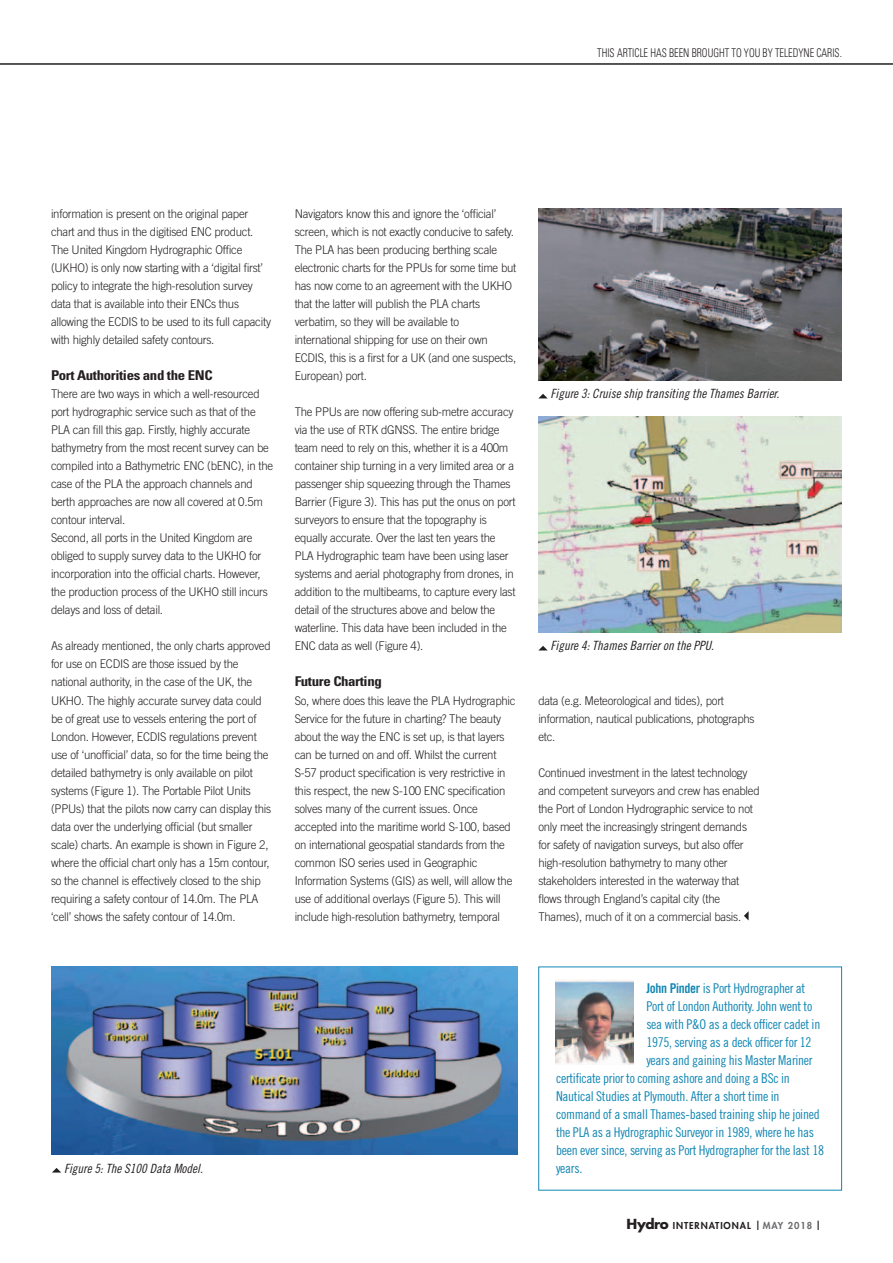
<style>
.page{position:relative;width:893px;height:1263px;background:#fff}
.page>*{position:absolute;margin:0;border:0;box-sizing:border-box;transform-origin:0 0}
.t1{font:13.5px "Trade Gothic Cond Eighteen";letter-spacing:-.02em;color:#1387b4}
.t2{font:700 condensed 13.5px "Univers";letter-spacing:-.025em;color:#231f20;scale:1.1 1}
.t3{font:12.75px "Trade Gothic Cond Eighteen Obl";color:#231f20}
.t4{font:300 12px/18px "Trade Gothic";letter-spacing:-.02em;color:#231f20;scale:.95 1}
.t5{font:300 condensed 12px "Univers";color:#231f20;scale:.85 1}
.t6{font:800 9.3px "Futura Std";letter-spacing:.1em;color:#231f20}
.s1{font-family:"Trade Gothic Bold Cond Twenty"}
.s2{font-weight:700;font-size:13.5px}
.s3{color:#6c6d70}
</style>
<div class="page">
<hr style="left:0;top:64px;width:893px;height:1px;background:#231f20">
<div style="left:538px;top:966px;width:304px;height:224px;border:1px solid #1387b4"></div>
<img style="left:555px;top:980px;width:79px;height:84px">
<svg style="left:539px;top:394px;width:8px;height:4px"></svg>
<svg style="left:539px;top:646px;width:8px;height:4px"></svg>
<svg style="left:52px;top:1168px;width:9px;height:4px"></svg>
<img style="left:538px;top:208px;width:304px;height:172px">
<img style="left:538px;top:416px;width:304px;height:217px">
<img style="left:51px;top:966px;width:466px;height:188px">
<svg style="left:744px;top:911px;width:5px;height:9px"></svg>
<p class="t5" style="left:597px;top:45px;width:289px">THIS ARTICLE HAS BEEN BROUGHT TO YOU BY TELEDYNE CARIS .</p>
<p class="t4" style="left:51px;top:205px;width:233px">information is present on the original paper chart and thus in the digitised ENC product.<br>The United Kingdom Hydrographic Office (UKHO) is only now starting with a ‘digital first’ policy to integrate the high-resolution survey data that is available into their ENCs thus allowing the ECDIS to be used to its full capacity with highly detailed safety contours.</p>
<p class="t2" style="left:51px;top:367px;width:148px">Port Authorities and the ENC</p>
<p class="t4" style="left:51px;top:385px;width:235px">There are two ways in which a well-resourced port hydrographic service such as that of the PLA can fill this gap. Firstly, highly accurate bathymetry from the most recent survey can be compiled into a Bathymetric ENC (bENC), in the case of the PLA the approach channels and berth approaches are now all covered at 0.5m contour interval.<br>Second, all ports in the United Kingdom are obliged to supply survey data to the UKHO for incorporation into the official charts. However, the production process of the UKHO still incurs delays and loss of detail.</p>
<p class="t4" style="left:51px;top:637px;width:233px">As already mentioned, the only charts approved for use on ECDIS are those issued by the national authority, in the case of the UK, the UKHO. The highly accurate survey data could be of great use to vessels entering the port of London. However, ECDIS regulations prevent use of ‘unofficial’ data, so for the time being the detailed bathymetry is only available on pilot systems (Figure 1). The Portable Pilot Units (PPUs) that the pilots now carry can display this data over the underlying official (but smaller scale) charts. An example is shown in Figure 2, where the official chart only has a 15m contour, so the channel is effectively closed to the ship requiring a safety contour of 14.0m. The PLA ‘cell’ shows the safety contour of 14.0m.</p>
<p class="t4" style="left:295px;top:205px;width:235px">Navigators know this and ignore the ‘official’ screen, which is not exactly conducive to safety.<br>The PLA has been producing berthing scale electronic charts for the PPUs for some time but has now come to an agreement with the UKHO that the latter will publish the PLA charts verbatim, so they will be available to international shipping for use on their own ECDIS, this is a first for a UK (and one suspects, European) port.</p>
<p class="t4" style="left:295px;top:403px;width:234px">The PPUs are now offering sub-metre accuracy via the use of RTK dGNSS. The entire bridge team need to rely on this, whether it is a 400m container ship turning in a very limited area or a passenger ship squeezing through the Thames Barrier (Figure 3). This has put the onus on port surveyors to ensure that the topography is equally accurate. Over the last ten years the PLA Hydrographic team have been using laser systems and aerial photography from drones, in addition to the multibeams, to capture every last detail of the structures above and below the waterline. This data have been included in the ENC data as well (Figure 4).</p>
<p class="t2" style="left:295px;top:673px;width:81px">Future Charting</p>
<p class="t4" style="left:295px;top:691px;width:234px">So, where does this leave the PLA Hydrographic Service for the future in charting? The beauty about the way the ENC is set up, is that layers can be turned on and off. Whilst the current S-57 product specification is very restrictive in this respect, the new S-100 ENC specification solves many of the current issues. Once accepted into the maritime world S-100, based on international geospatial standards from the common ISO series used in Geographic Information Systems (GIS) as well, will allow the use of additional overlays (Figure 5). This will include high-resolution bathymetry, temporal</p>
<p class="t3" style="left:551px;top:386px;width:230px">Figure 3: Cruise ship transiting the Thames Barrier.</p>
<p class="t3" style="left:551px;top:638px;width:165px">Figure 4: Thames Barrier on the PPU.</p>
<p class="t4" style="left:538px;top:691px;width:229px">data (e.g. Meteorological and tides), port information, nautical publications, photographs etc.</p>
<p class="t4" style="left:538px;top:763px;width:235px">Continued investment in the latest technology and competent surveyors and crew has enabled the Port of London Hydrographic service to not only meet the increasingly stringent demands for safety of navigation surveys, but also offer high-resolution bathymetry to many other stakeholders interested in the waterway that flows through England’s capital city (the Thames), much of it on a commercial basis.</p>
<p class="t3" style="left:64px;top:1160px;width:140px">Figure 5: The S100 Data Model.</p>
<p class="t1" style="left:646px;top:980px;width:161px"><span class="s1">John Pinder</span> is Port Hydrographer at</p>
<p class="t1" style="left:646px;top:998px;width:167px">Port of London Authority. John went to</p>
<p class="t1" style="left:646px;top:1016px;width:175px">sea with P&amp;O as a deck officer cadet in</p>
<p class="t1" style="left:646px;top:1034px;width:167px">1975, serving as a deck officer for 12</p>
<p class="t1" style="left:646px;top:1052px;width:168px">years and gaining his Master Mariner</p>
<p class="t1" style="left:556px;top:1070px;width:235px">certificate prior to coming ashore and doing a BSc in</p>
<p class="t1" style="left:556px;top:1088px;width:225px">Nautical Studies at Plymouth. After a short time in</p>
<p class="t1" style="left:556px;top:1106px;width:265px">command of a small Thames-based training ship he joined</p>
<p class="t1" style="left:556px;top:1124px;width:260px">the PLA as a Hydrographic Surveyor in 1989, where he has</p>
<p class="t1" style="left:556px;top:1142px;width:269px">been ever since, serving as Port Hydrographer for the last 18</p>
<p class="t1" style="left:556px;top:1160px;width:28px">years.</p>
<p class="t6" style="left:626px;top:1220px;width:196px"><span class="s2">Hydro</span> INTERNATIONAL | <span class="s3">MAY 2018</span> |</p>
</div>
